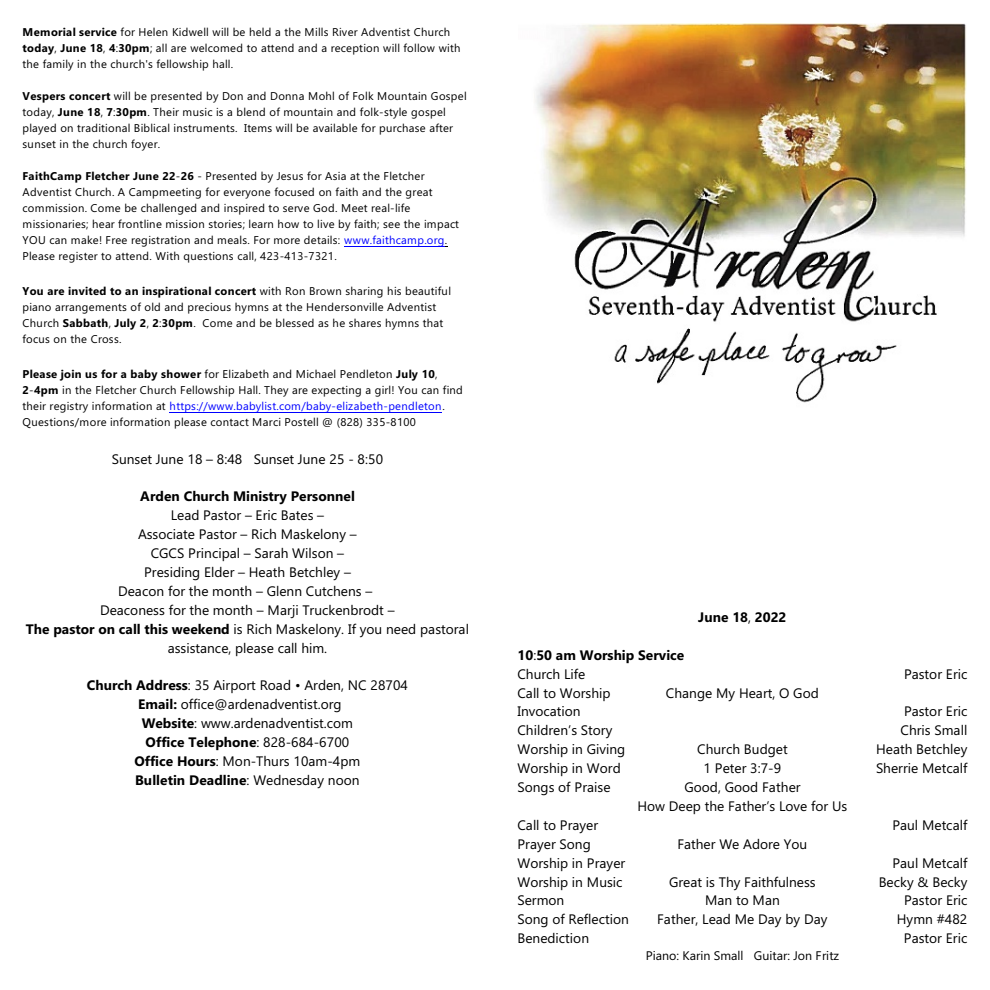
<style>
.page{position:relative;width:990px;height:990px;background:#fff}
.page>*{position:absolute;margin:0;border:0;box-sizing:border-box;transform-origin:0 0}
.t1{font:13.75px/18.9px "Ebrima";color:#000;text-align:center}
.t2{font:italic 13.75px/18.9px "Ebrima";color:#000;text-align:center}
.t3{font:700 13.75px/18.9px "Ebrima";color:#000}
.t4{font:12.5px "Ebrima";color:#000}
.t5{font:11.25px/16px "Ebrima";letter-spacing:.025em;color:#000}
.s1{font-weight:700}
.s2{color:#00f}
.s3{font-weight:400}
</style>
<div class="page">
<hr style="left:344px;top:246px;width:101px;height:1px;background:#00f">
<hr style="left:170px;top:412px;width:272px;height:1px;background:#00f">
<img style="left:535px;top:24px;width:431px;height:379px">
<p class="t5" style="left:22px;top:25px;width:439px"><span class="s1">Memorial service</span> for Helen Kidwell will be held a the Mills River Adventist Church <span class="s1">today</span>, <span class="s1">June 18</span>, <span class="s1">4</span>:<span class="s1">30pm</span>; all are welcomed to attend and a reception will follow with the family in the church's fellowship hall.</p>
<p class="t5" style="left:22px;top:89px;width:446px"><span class="s1">Vespers concert</span> will be presented by Don and Donna Mohl of Folk Mountain Gospel today, <span class="s1">June 18</span>, <span class="s1">7</span>:<span class="s1">30pm</span>. Their music is a blend of mountain and folk-style gospel played on traditional Biblical instruments. Items will be available for purchase after sunset in the church foyer.</p>
<p class="t5" style="left:22px;top:169px;width:438px"><span class="s1">FaithCamp Fletcher June 22</span>-<span class="s1">26</span> - Presented by Jesus for Asia at the Fletcher Adventist Church. A Campmeeting for everyone focused on faith and the great commission. Come be challenged and inspired to serve God. Meet real-life missionaries; hear frontline mission stories; learn how to live by faith; see the impact YOU can make! Free registration and meals. For more details: <span class="s2">www.faithcamp.org</span>.<br>Please register to attend. With questions call, 423-413-7321.</p>
<p class="t5" style="left:22px;top:284px;width:430px"><span class="s1">You are invited to an inspirational concert</span> with Ron Brown sharing his beautiful piano arrangements of old and precious hymns at the Hendersonville Adventist Church <span class="s1">Sabbath</span>, <span class="s1">July 2</span>, <span class="s1">2</span>:<span class="s1">30pm</span>. Come and be blessed as he shares hymns that focus on the Cross.</p>
<p class="t5" style="left:22px;top:367px;width:442px"><span class="s1">Please join us for a baby shower</span> for Elizabeth and Michael Pendleton <span class="s1">July 10</span>, <span class="s1">2</span>-<span class="s1">4pm</span> in the Fletcher Church Fellowship Hall. They are expecting a girl! You can find their registry information at <span class="s2">https://www.babylist.com/baby-elizabeth-pendleton</span>.<br>Questions/more information please contact Marci Postell @ (828) 335-8100</p>
<p class="t1" style="left:112px;top:451px;width:273px">Sunset June 18 – 8:48 Sunset June 25 - 8:50</p>
<p class="t3" style="left:140px;top:489px;width:216px">Arden Church Ministry Personnel</p>
<p class="t1" style="left:26px;top:507px;width:445px">Lead Pastor – Eric Bates –<br>Associate Pastor – Rich Maskelony –<br>CGCS Principal – Sarah Wilson –<br>Presiding Elder – Heath Betchley –<br>Deacon for the month – Glenn Cutchens –<br>Deaconess for the month – Marji Truckenbrodt –<br><span class="s1">The pastor on call this weekend</span> is Rich Maskelony. If you need pastoral assistance, please call him.</p>
<p class="t1" style="left:87px;top:677px;width:323px"><span class="s1">Church Address</span>: 35 Airport Road • Arden, NC 28704</p>
<p class="t1" style="left:138px;top:696px;width:205px"><span class="s1">Email:</span> office@ardenadventist.org</p>
<p class="t1" style="left:142px;top:715px;width:213px"><span class="s1">Website</span>: www.ardenadventist.com</p>
<p class="t3" style="left:146px;top:734px;width:205px">Office Telephone<span class="s3">: 828-684-6700</span></p>
<p class="t1" style="left:134px;top:753px;width:227px"><span class="s1">Office Hours</span>: Mon-Thurs 10am-4pm</p>
<p class="t3" style="left:135px;top:772px;width:226px">Bulletin Deadline<span class="s3">: Wednesday noon</span></p>
<p class="t3" style="left:518px;top:647px;width:168px">10<span class="s3">:</span>50 am Worship Service<br><span class="s3">Church Life</span></p>
<p class="t3" style="left:698px;top:609px;width:90px">June 18<span class="s3">,</span> 2022</p>
<p class="t1" style="left:904px;top:666px;width:65px">Pastor Eric</p>
<p class="t1" style="left:518px;top:685px;width:95px">Call to Worship</p>
<p class="t2" style="left:666px;top:685px;width:154px">Change My Heart, O God</p>
<p class="t1" style="left:518px;top:703px;width:65px">Invocation</p>
<p class="t1" style="left:904px;top:703px;width:65px">Pastor Eric</p>
<p class="t1" style="left:518px;top:722px;width:96px">Children’s Story</p>
<p class="t1" style="left:901px;top:722px;width:68px">Chris Small</p>
<p class="t1" style="left:518px;top:741px;width:109px">Worship in Giving</p>
<p class="t2" style="left:697px;top:741px;width:92px">Church Budget</p>
<p class="t1" style="left:876px;top:741px;width:93px">Heath Betchley</p>
<p class="t1" style="left:518px;top:760px;width:105px">Worship in Word</p>
<p class="t2" style="left:704px;top:760px;width:79px">1 Peter 3:7-9</p>
<p class="t1" style="left:876px;top:760px;width:93px">Sherrie Metcalf</p>
<p class="t1" style="left:518px;top:779px;width:95px">Songs of Praise</p>
<p class="t2" style="left:637px;top:779px;width:211px">Good, Good Father<br>How Deep the Father’s Love for Us</p>
<p class="t1" style="left:518px;top:817px;width:82px">Call to Prayer</p>
<p class="t1" style="left:892px;top:817px;width:76px">Paul Metcalf</p>
<p class="t1" style="left:518px;top:836px;width:75px">Prayer Song</p>
<p class="t2" style="left:677px;top:836px;width:131px">Father We Adore You</p>
<p class="t1" style="left:518px;top:855px;width:109px">Worship in Prayer</p>
<p class="t1" style="left:892px;top:855px;width:76px">Paul Metcalf</p>
<p class="t1" style="left:518px;top:874px;width:107px">Worship in Music</p>
<p class="t2" style="left:669px;top:874px;width:148px">Great is Thy Faithfulness</p>
<p class="t1" style="left:879px;top:874px;width:90px">Becky &amp; Becky</p>
<p class="t1" style="left:518px;top:892px;width:48px">Sermon</p>
<p class="t2" style="left:705px;top:892px;width:76px">Man to Man</p>
<p class="t1" style="left:904px;top:892px;width:65px">Pastor Eric</p>
<p class="t1" style="left:518px;top:911px;width:113px">Song of Reflection</p>
<p class="t2" style="left:657px;top:911px;width:172px">Father, Lead Me Day by Day</p>
<p class="t1" style="left:897px;top:911px;width:72px">Hymn #482</p>
<p class="t1" style="left:518px;top:930px;width:73px">Benediction</p>
<p class="t1" style="left:904px;top:930px;width:65px">Pastor Eric</p>
<p class="t4" style="left:646px;top:951px;width:195px">Piano: Karin Small Guitar: Jon Fritz</p>
</div>
